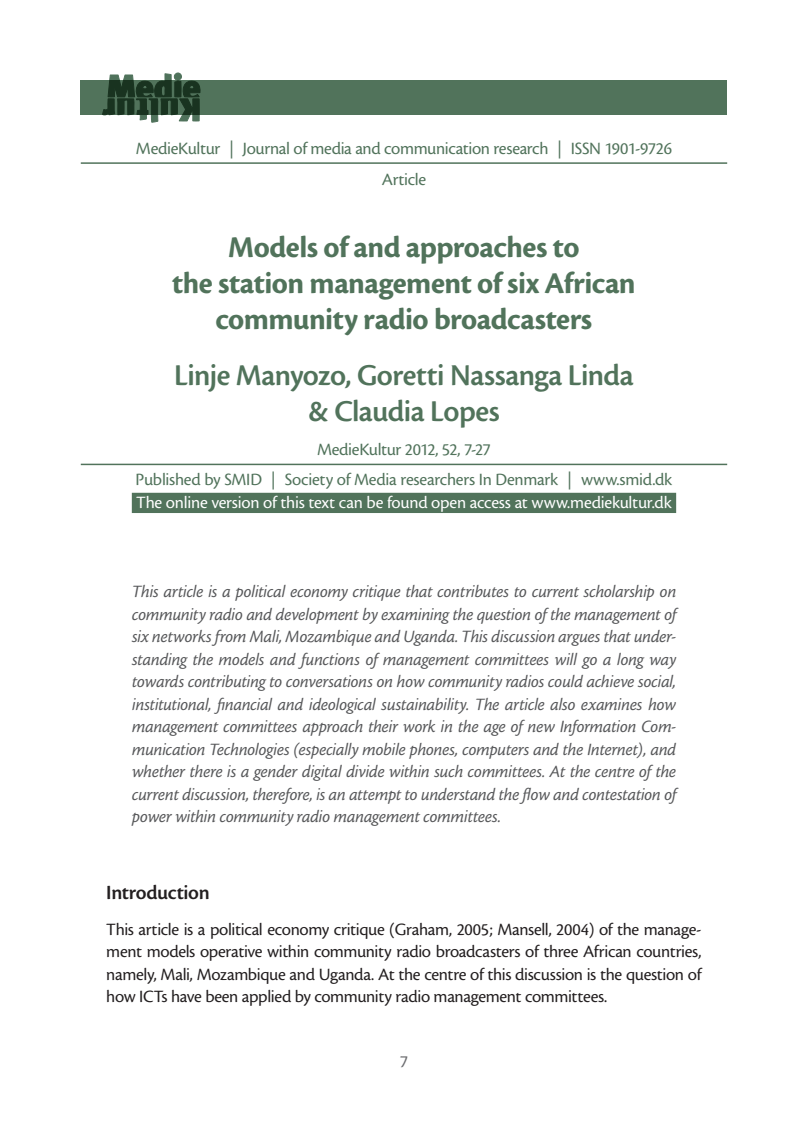
<style>
.page{position:relative;width:808px;height:1127px;background:#fff}
.page>*{position:absolute;margin:0;border:0;box-sizing:border-box;transform-origin:0 0}
.t1{font:31.5px/36px "Cronos MM 700 21";letter-spacing:-.015em;color:#51735b;text-align:center}
.t2{font:31.5px/36px "Cronos MM 574 21";letter-spacing:-.015em;color:#51735b;text-align:center}
.t3{font:21px "Cronos MM 574 14";letter-spacing:-.02em;color:#231f20}
.t4{font:18px/22.5px "Cronos MM It 408 12";letter-spacing:-.015em;color:#57585a;text-align:justify}
.t5{font:18px/22.5px "Cronos MM 408 12";letter-spacing:-.02em;color:#231f20;text-align:justify}
.t6{font:18px/31.2px "Cronos MM 408 12";letter-spacing:-.02em;color:#51735b;text-align:center}
.t7{font:18px "Cronos MM 408 12";letter-spacing:-.015em;color:#fff}
.t8{font:18px "Cronos MM 408 12";color:#6c6d70}
</style>
<div class="page">
<hr style="left:81px;top:162px;width:646px;height:2px;background:#51735b">
<hr style="left:81px;top:464px;width:646px;height:1px;background:#51735b">
<div style="left:132px;top:493px;width:544px;height:20px;background:#51735b"></div>
<div style="left:81px;top:81px;width:646px;height:34px;background:#51735b"></div>
<svg style="left:102px;top:73px;width:98px;height:49px"></svg>
<p class="t6" style="left:136px;top:133px;width:537px">MedieKultur | Journal of media and communication research | ISSN 1901-9726<br>Article</p>
<h1 class="t1" style="left:172px;top:230px;width:465px">Models of and approaches to<br>the station management of six African community radio broadcasters</h1>
<h1 class="t2" style="left:174px;top:358px;width:461px">Linje Manyozo, Goretti Nassanga Linda &amp; Claudia Lopes</h1>
<p class="t6" style="left:317px;top:434px;width:175px">MedieKultur 2012, 52, 7-27</p>
<p class="t6" style="left:136px;top:464px;width:538px">Published by SMID | Society of Media researchers In Denmark | www.smid.dk</p>
<p class="t7" style="left:136px;top:493px;width:537px">The online version of this text can be found open access at www.mediekultur.dk</p>
<p class="t4" style="left:132px;top:580px;width:546px">This article is a political economy critique that contributes to current scholarship on community radio and development by examining the question of the management of six networks from Mali, Mozambique and Uganda. This discussion argues that under&shy;standing the models and functions of management committees will go a long way towards contributing to conversations on how community radios could achieve social, institutional, financial and ideological sustainability. The article also examines how management committees approach their work in the age of new Information Com&shy;munication Technologies (especially mobile phones, computers and the Internet), and whether there is a gender digital divide within such committees. At the centre of the current discussion, therefore, is an attempt to understand the flow and contestation of power within community radio management committees.</p>
<p class="t3" style="left:106px;top:881px;width:105px">Introduction</p>
<p class="t5" style="left:106px;top:918px;width:597px">This article is a political economy critique (Graham, 2005; Mansell, 2004) of the manage&shy;ment models operative within community radio broadcasters of three African countries, namely, Mali, Mozambique and Uganda. At the centre of this discussion is the question of how ICTs have been applied by community radio management committees.</p>
<p class="t8" style="left:400px;top:1051px;width:10px">7</p>
</div>
